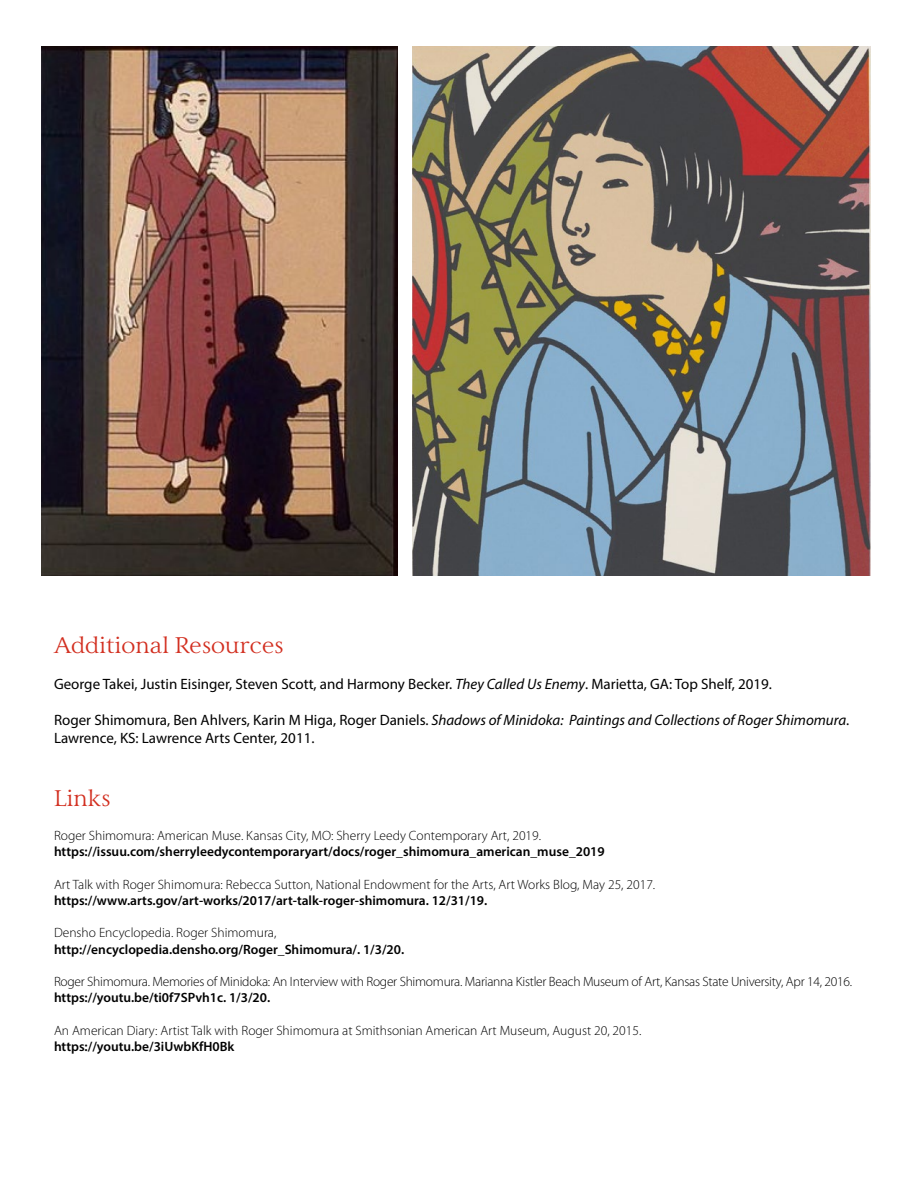
<style>
.page{position:relative;width:918px;height:1188px;background:#fff}
.page>*{position:absolute;margin:0;border:0;box-sizing:border-box;transform-origin:0 0}
.t1{font:300 22.5px "Carrig Pro";color:#d22e1f}
.t2{font:15px/18px "Myriad Pro";color:#000}
.t3{font:300 13.5px "Myriad Pro";color:#000}
.t4{font:600 13.5px "Myriad Pro";color:#000}
.t5{font:300 13.5px "Myriad Pro";letter-spacing:-.02em;color:#000}
.s1{font-style:italic}
</style>
<div class="page">
<img style="left:42px;top:46px;width:355px;height:530px">
<img style="left:413px;top:46px;width:457px;height:530px">
<h1 class="t1" style="left:54px;top:629px;width:231px">Additional Resources</h1>
<p class="t2" style="left:54px;top:675px;width:719px">George Takei, Justin Eisinger, Steven Scott, and Harmony Becker. <span class="s1">They Called Us Enemy</span>. Marietta, GA: Top Shelf, 2019.</p>
<p class="t2" style="left:54px;top:711px;width:797px">Roger Shimomura, Ben Ahlvers, Karin M Higa, Roger Daniels. <span class="s1">Shadows of Minidoka: Paintings and Collections of Roger Shimomura</span>.<br>Lawrence, KS: Lawrence Arts Center, 2011.</p>
<h1 class="t1" style="left:54px;top:782px;width:58px">Links</h1>
<p class="t3" style="left:54px;top:828px;width:489px">Roger Shimomura: American Muse. Kansas City, MO: Sherry Leedy Contemporary Art, 2019.</p>
<p class="t4" style="left:54px;top:843px;width:552px">https://issuu.com/sherryleedycontemporaryart/docs/roger_shimomura_american_muse_2019</p>
<p class="t3" style="left:54px;top:877px;width:603px">Art Talk with Roger Shimomura: Rebecca Sutton, National Endowment for the Arts, Art Works Blog, May 25, 2017.</p>
<p class="t4" style="left:54px;top:892px;width:435px">https://www.arts.gov/art-works/2017/art-talk-roger-shimomura. 12/31/19.</p>
<p class="t3" style="left:54px;top:925px;width:224px">Densho Encyclopedia. Roger Shimomura,</p>
<p class="t4" style="left:54px;top:940px;width:352px">http://encyclopedia.densho.org/Roger_Shimomura/. 1/3/20.</p>
<p class="t5" style="left:54px;top:974px;width:800px">Roger Shimomura. Memories of Minidoka: An Interview with Roger Shimomura. Marianna Kistler Beach Museum of Art, Kansas State University, Apr 14, 2016.</p>
<p class="t4" style="left:54px;top:989px;width:218px">https://youtu.be/ti0f7SPvh1c. 1/3/20.</p>
<p class="t3" style="left:54px;top:1023px;width:589px">An American Diary: Artist Talk with Roger Shimomura at Smithsonian American Art Museum, August 20, 2015.</p>
<p class="t4" style="left:54px;top:1038px;width:182px">https://youtu.be/3iUwbKfH0Bk</p>
</div>
